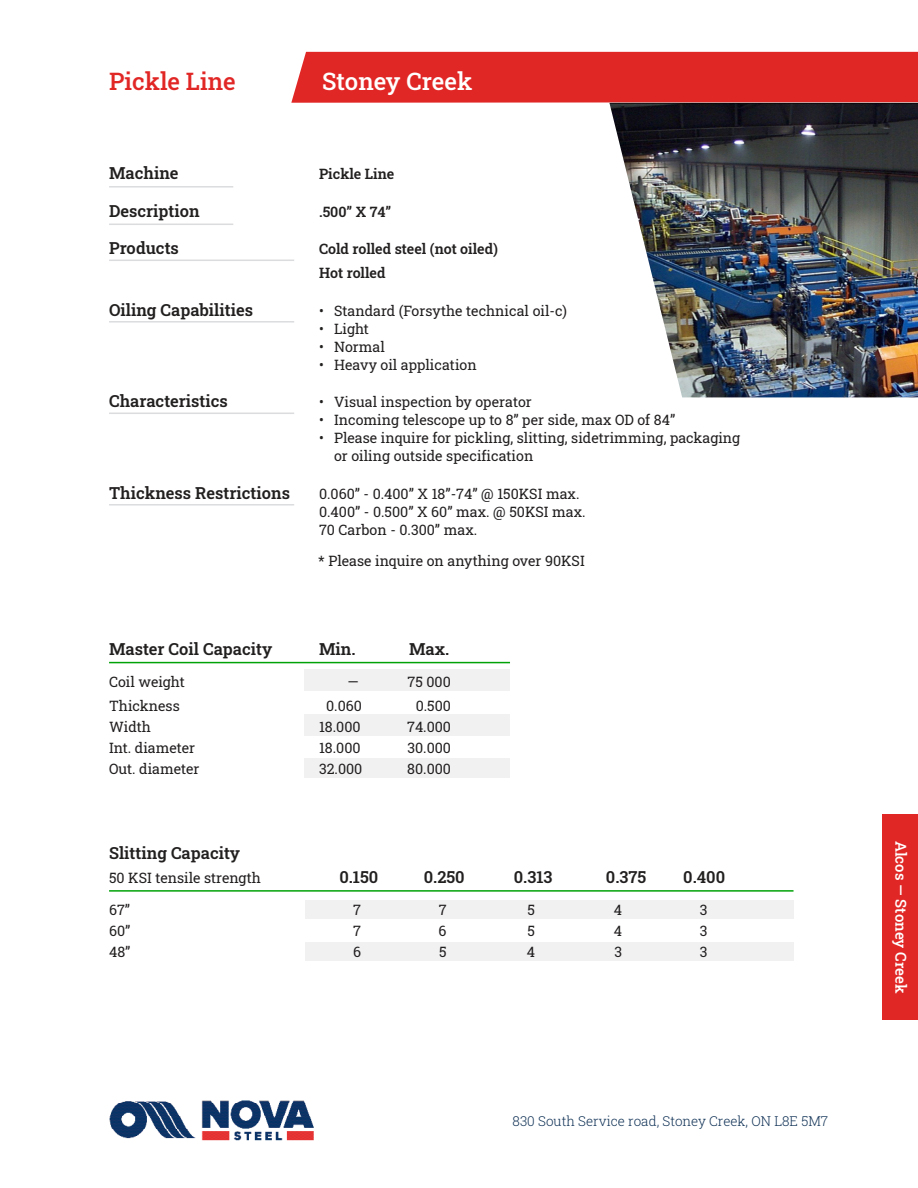
<style>
.page{position:relative;width:918px;height:1188px;background:#fff}
.page>*{position:absolute;margin:0;border:0;box-sizing:border-box;transform-origin:0 0}
.t1{font:24px "Roboto Slab";color:#fff}
.t2{font:24px "Roboto Slab";color:#e12726}
.t3{font:16.5px "Roboto Slab";color:#221f1f}
.t4{font:15px "Roboto Slab";color:#fff}
.t5{font:14.25px/18px "Roboto Slab";color:#221f1f}
.t6{font:13.5px "Roboto Slab";color:#0f3155}
</style>
<div class="page">
<div style="left:291px;top:52px;width:627px;height:51px;background:#e12726"></div>
<img style="left:609px;top:103px;width:309px;height:294px">
<img style="left:109px;top:1100px;width:205px;height:41px">
<div style="left:882px;top:814px;width:36px;height:206px;background:#e12726"></div>
<hr style="left:109px;top:186px;width:124px;height:2px;background:#dbdcde">
<hr style="left:109px;top:224px;width:124px;height:1px;background:#dbdcde">
<hr style="left:109px;top:260px;width:185px;height:1px;background:#dbdcde">
<hr style="left:109px;top:321px;width:185px;height:2px;background:#dbdcde">
<hr style="left:109px;top:413px;width:185px;height:1px;background:#dbdcde">
<hr style="left:109px;top:504px;width:185px;height:2px;background:#dbdcde">
<hr style="left:109px;top:662px;width:401px;height:1px;background:#00a207">
<div style="left:305px;top:669px;width:205px;height:22px;background:#f1f1f2"></div>
<div style="left:305px;top:714px;width:205px;height:21px;background:#f1f1f2"></div>
<div style="left:305px;top:758px;width:205px;height:19px;background:#f1f1f2"></div>
<hr style="left:109px;top:890px;width:685px;height:2px;background:#00a207">
<div style="left:305px;top:900px;width:489px;height:19px;background:#f1f1f2"></div>
<div style="left:305px;top:942px;width:489px;height:19px;background:#f1f1f2"></div>
<h1 class="t2" style="left:109px;top:72px;width:128px">Pickle Line</h1>
<h1 class="t1" style="left:322px;top:72px;width:152px">Stoney Creek</h1>
<p class="t3" style="left:109px;top:166px;width:71px">Machine</p>
<p class="t5" style="left:319px;top:166px;width:77px">Pickle Line</p>
<p class="t3" style="left:109px;top:204px;width:92px">Description</p>
<p class="t5" style="left:319px;top:204px;width:74px">.500” X 74”</p>
<p class="t3" style="left:109px;top:241px;width:71px">Products</p>
<p class="t5" style="left:319px;top:238px;width:181px;line-height:24px">Cold rolled steel (not oiled)<br>Hot rolled</p>
<p class="t3" style="left:109px;top:303px;width:146px">Oiling Capabilities</p>
<p class="t5" style="left:319px;top:303px;width:250px">• Standard (Forsythe technical oil-c)</p>
<p class="t5" style="left:319px;top:321px;width:51px">• Light</p>
<p class="t5" style="left:319px;top:339px;width:68px">• Normal</p>
<p class="t5" style="left:319px;top:357px;width:159px">• Heavy oil application</p>
<p class="t3" style="left:109px;top:394px;width:120px">Characteristics</p>
<p class="t5" style="left:319px;top:394px;width:214px">• Visual inspection by operator</p>
<p class="t5" style="left:319px;top:412px;width:358px">• Incoming telescope up to 8” per side, max OD of 84”</p>
<p class="t5" style="left:334px;top:430px;width:408px;text-indent:-15px">• Please inquire for pickling, slitting, sidetrimming, packaging or oiling outside specification</p>
<p class="t3" style="left:109px;top:486px;width:183px">Thickness Restrictions</p>
<p class="t5" style="left:319px;top:486px;width:268px">0.060” - 0.400” X 18”-74” @ 150KSI max.<br>0.400” - 0.500” X 60” max. @ 50KSI max.<br>70 Carbon - 0.300” max.</p>
<p class="t5" style="left:318px;top:553px;width:268px">* Please inquire on anything over 90KSI</p>
<p class="t3" style="left:109px;top:642px;width:165px">Master Coil Capacity</p>
<p class="t3" style="left:319px;top:642px;width:38px">Min.</p>
<p class="t3" style="left:409px;top:642px;width:42px">Max.</p>
<p class="t5" style="left:109px;top:672px;width:77px">Coil weight</p>
<p class="t5" style="left:347px;top:672px;width:13px">―</p>
<p class="t5" style="left:408px;top:672px;width:45px">75 000</p>
<p class="t5" style="left:109px;top:698px;width:72px">Thickness</p>
<p class="t5" style="left:326px;top:698px;width:37px">0.060</p>
<p class="t5" style="left:416px;top:698px;width:37px">0.500</p>
<p class="t5" style="left:109px;top:719px;width:44px">Width</p>
<p class="t5" style="left:319px;top:719px;width:43px">18.000</p>
<p class="t5" style="left:407px;top:719px;width:45px">74.000</p>
<p class="t5" style="left:109px;top:740px;width:88px">Int. diameter</p>
<p class="t5" style="left:319px;top:740px;width:43px">18.000</p>
<p class="t5" style="left:407px;top:740px;width:45px">30.000</p>
<p class="t5" style="left:109px;top:761px;width:92px">Out. diameter</p>
<p class="t5" style="left:319px;top:761px;width:45px">32.000</p>
<p class="t5" style="left:407px;top:761px;width:45px">80.000</p>
<p class="t3" style="left:109px;top:846px;width:133px">Slitting Capacity</p>
<p class="t5" style="left:109px;top:870px;width:153px">50 KSI tensile strength</p>
<p class="t3" style="left:339px;top:870px;width:40px">0.150</p>
<p class="t3" style="left:424px;top:870px;width:42px">0.250</p>
<p class="t3" style="left:514px;top:870px;width:40px">0.313</p>
<p class="t3" style="left:606px;top:870px;width:42px">0.375</p>
<p class="t3" style="left:683px;top:870px;width:43px">0.400</p>
<p class="t5" style="left:109px;top:902px;width:23px">67”</p>
<p class="t5" style="left:353px;top:902px;width:9px">7</p>
<p class="t5" style="left:439px;top:902px;width:9px">7</p>
<p class="t5" style="left:528px;top:902px;width:9px">5</p>
<p class="t5" style="left:614px;top:902px;width:10px">4</p>
<p class="t5" style="left:700px;top:902px;width:9px">3</p>
<p class="t5" style="left:109px;top:923px;width:23px">60”</p>
<p class="t5" style="left:353px;top:923px;width:9px">7</p>
<p class="t5" style="left:439px;top:923px;width:9px">6</p>
<p class="t5" style="left:528px;top:923px;width:9px">5</p>
<p class="t5" style="left:614px;top:923px;width:10px">4</p>
<p class="t5" style="left:700px;top:923px;width:9px">3</p>
<p class="t5" style="left:109px;top:944px;width:23px">48”</p>
<p class="t5" style="left:353px;top:944px;width:9px">6</p>
<p class="t5" style="left:439px;top:944px;width:9px">5</p>
<p class="t5" style="left:527px;top:944px;width:10px">4</p>
<p class="t5" style="left:614px;top:944px;width:9px">3</p>
<p class="t5" style="left:700px;top:944px;width:9px">3</p>
<p class="t6" style="left:513px;top:1116px;width:317px">830 South Service road, Stoney Creek, ON L8E 5M7</p>
<p class="t4" style="left:907px;top:841px;width:154px;rotate:90deg">Alcos — Stoney Creek</p>
</div>
